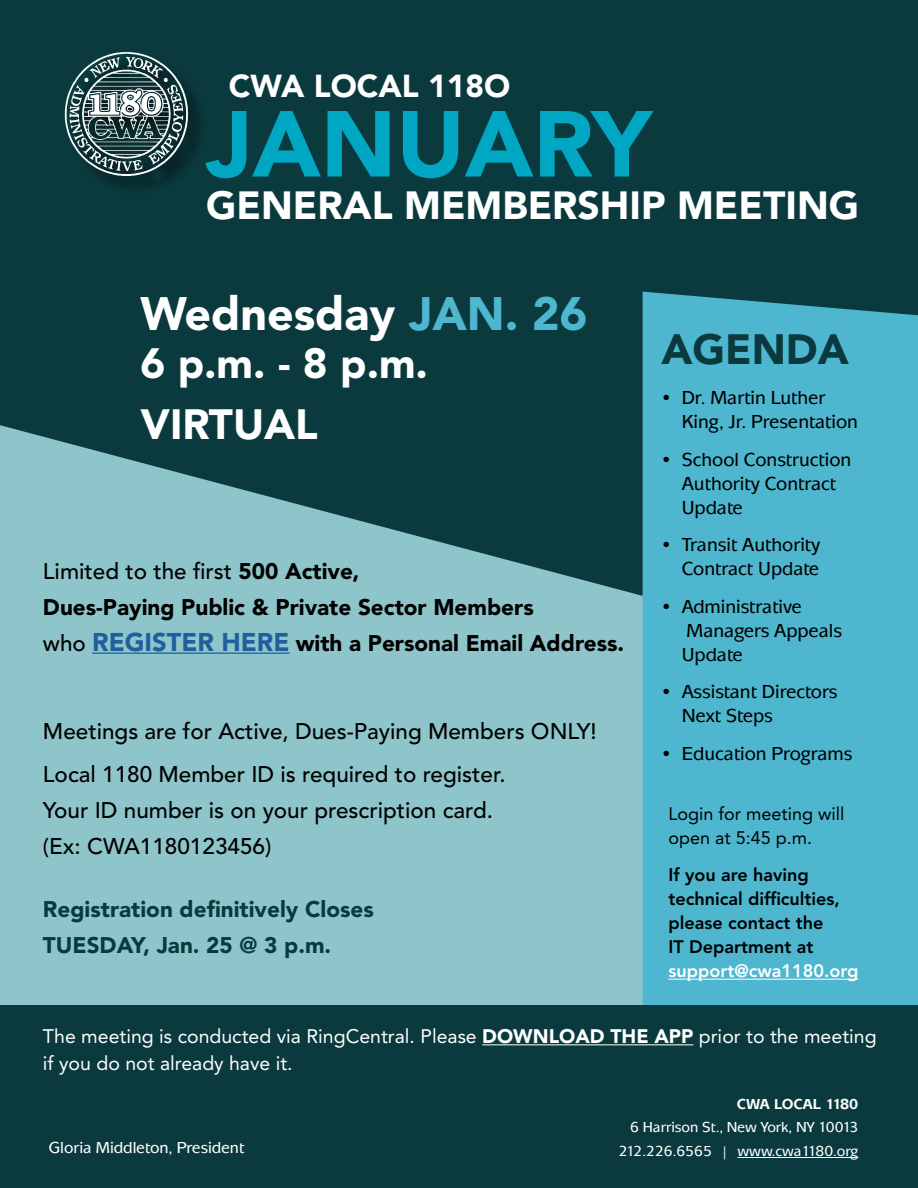
<style>
.page{position:relative;width:918px;height:1188px;background:#fff}
.page>*{position:absolute;margin:0;border:0;box-sizing:border-box;transform-origin:0 0}
.t1{font:900 92.55px "Avenir";color:#00a6c2}
.t2{font:900 46.5px "Avenir";color:#fff}
.t3{font:900 42px "Avenir";color:#fff}
.t4{font:900 42px "Avenir";color:#0b3a3e}
.t5{font:900 39px "Avenir";color:#fff}
.t6{font:900 31.5px "Avenir";color:#fff}
.t7{font:500 22.5px/42.8px "Avenir LT Std";color:#000}
.t8{font:900 22.5px/36px "Avenir LT Std";color:#000}
.t9{font:900 22.5px/36px "Avenir LT Std";color:#0b3a3e}
.t10{font:500 19.5px/24px "Mixage ITC Std";color:#000}
.t11{font:19.5px/27px "Avenir LT Std";color:#fff}
.t12{font:800 18px/24px "Avenir LT Std";color:#000}
.t13{font:18px/24px "Avenir LT Std";color:#000}
.t14{font:800 18px "Avenir LT Std";color:#fff}
.t15{font:500 16.5px "Mixage ITC Std";color:#fff}
.t16{font:500 15px "Mixage ITC Std";color:#fff}
.t17{font:700 15px "Mixage ITC Std";color:#fff}
.s1{color:#4eb7cf}
.s2{font-weight:500}
.s3{font-size:25.5px;color:#215e9e}
.s4{font-weight:900}
</style>
<div class="page">
<div style="left:0;top:0;width:918px;height:425px;background:#0b3a3e"></div>
<svg style="left:0;top:425px;width:643px;height:580px;background:#7ab0b6"></svg>
<div style="left:643px;top:292px;width:275px;height:713px;background:#4eb7cf"></div>
<div style="left:67px;top:55px;width:140px;height:140px;background:#000;opacity:.75"></div>
<svg style="left:65px;top:52px;width:123px;height:124px;background:#4e696b"></svg>
<div style="left:0;top:1005px;width:918px;height:183px;background:#0b3a3e"></div>
<hr style="left:738px;top:1157px;width:120px;height:1px;background:#fff">
<hr style="left:92px;top:653px;width:198px;height:1px;background:#215e9e">
<hr style="left:668px;top:979px;width:190px;height:1px;background:#fff">
<hr style="left:482px;top:1044px;width:211px;height:1px;background:#fff">
<h3 class="t6" style="left:229px;top:67px;width:283px">CWA LOCAL 118O</h3>
<h1 class="t1" style="left:206px;top:88px;width:447px">JANUARY</h1>
<h3 class="t5" style="left:206px;top:182px;width:654px">GENERAL MEMBERSHIP MEETING</h3>
<h2 class="t2" style="left:140px;top:286px;width:448px">Wednesday <span class="s1">JAN. 26</span></h2>
<h3 class="t3" style="left:140px;top:338px;width:289px">6 p.m. - 8 p.m.</h3>
<h3 class="t3" style="left:140px;top:399px;width:179px">VIRTUAL</h3>
<p class="t8" style="left:43px;top:553px;width:583px"><span class="s2">Limited to the first</span> 500 Active,<br>Dues-Paying Public &amp; Private Sector Members<br><span class="s2">who</span> <span class="s3">REGISTER HERE</span> with a Personal Email Address.</p>
<p class="t7" style="left:43px;top:710px;width:555px">Meetings are for Active, Dues-Paying Members ONLY!<br>Local 1180 Member ID is required to register.</p>
<p class="t7" style="left:43px;top:793px;width:452px;line-height:36px">Your ID number is on your prescription card. (Ex: CWA1180123456)</p>
<p class="t9" style="left:43px;top:891px;width:332px">Registration definitively Closes<br>TUESDAY, Jan. 25 @ 3 p.m.</p>
<h3 class="t4" style="left:661px;top:324px;width:189px">AGENDA</h3>
<p class="t10" style="left:682px;top:386px;width:178px;text-indent:-20px">• Dr. Martin Luther<br>King, Jr. Presentation</p>
<p class="t10" style="left:682px;top:447px;width:171px;text-indent:-20px">• School Construction<br>Authority Contract<br>Update</p>
<p class="t10" style="left:662px;top:533px;width:160px;text-align:right">• Transit Authority<br>Contract Update</p>
<p class="t10" style="left:682px;top:594px;width:162px;text-indent:-20px">• Administrative<br>Managers Appeals<br>Update</p>
<p class="t10" style="left:682px;top:680px;width:157px;text-indent:-20px">• Assistant Directors<br>Next Steps</p>
<p class="t10" style="left:662px;top:741px;width:193px">• Education Programs</p>
<p class="t13" style="left:668px;top:802px;width:178px">Login for meeting will open at 5:45 p.m.</p>
<p class="t12" style="left:668px;top:863px;width:173px">If you are having technical difficulties, please contact the<br>IT Department at</p>
<p class="t14" style="left:668px;top:960px;width:192px">support@cwa1180.org</p>
<p class="t11" style="left:43px;top:1023px;width:835px">The meeting is conducted via RingCentral. Please <span class="s4">DOWNLOAD THE APP</span> prior to the meeting if you do not already have it.</p>
<p class="t17" style="left:737px;top:1095px;width:123px">CWA LOCAL 1180</p>
<p class="t16" style="left:630px;top:1118px;width:230px">6 Harrison St., New York, NY 10013</p>
<p class="t15" style="left:49px;top:1138px;width:197px">Gloria Middleton, President</p>
<p class="t16" style="left:619px;top:1142px;width:241px">212.226.6565 | www.cwa1180.org</p>
</div>
